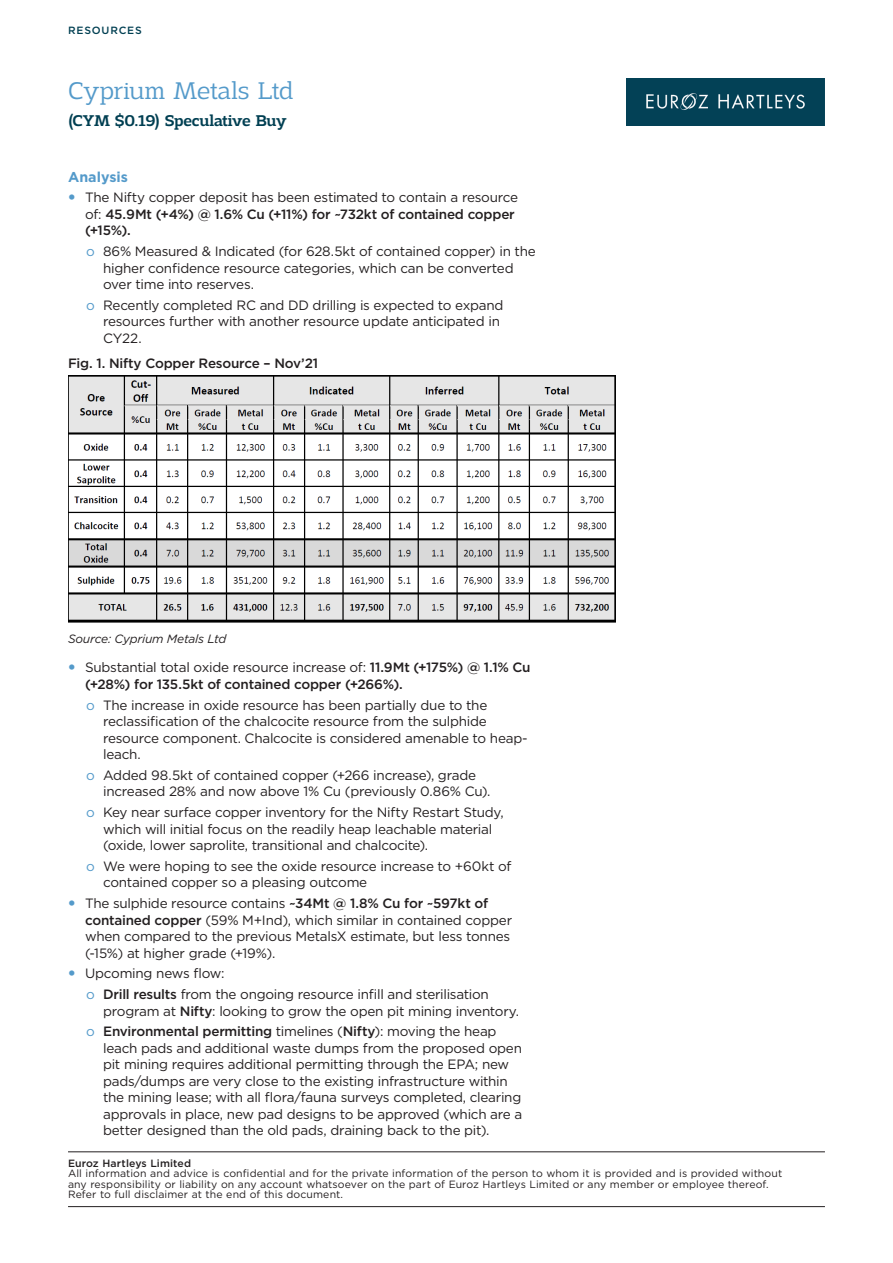
<style>
.page{position:relative;width:893px;height:1263px;background:#fff}
.page>*{position:absolute;margin:0;border:0;box-sizing:border-box;transform-origin:0 0}
.t1{font:300 25.5px "Adria Slab";color:#549aca}
.t2{font:500 16.5px "Adria Slab";letter-spacing:-.02em;color:#013f52}
.t3{font:700 14.25px "Gotham";letter-spacing:.005em;color:#549aca}
.t4{font:13.5px/16.5px "Gotham";letter-spacing:-.02em;color:#231f20}
.t5{font:500 13.5px/16.5px "Gotham";letter-spacing:-.015em;color:#231f20}
.t6{font:italic 12px "Gotham";letter-spacing:-.02em;color:#231f20}
.t7{font:10.5px/10.5px "Gotham";letter-spacing:.01em;color:#231f20}
.t8{font:500 10.5px "Gotham";letter-spacing:.01em;color:#231f20}
.t9{font:500 10.5px "Gotham";letter-spacing:.08em;color:#013f52}
.s1{font-weight:500}
.s2{color:#549aca}
.s3{font-weight:400}
</style>
<div class="page">
<img style="left:627px;top:78px;width:198px;height:48px">
<hr style="left:68px;top:1151px;width:757px;height:1px;background:#231f20">
<hr style="left:68px;top:1206px;width:757px;height:1px;background:#231f20">
<img style="left:68px;top:375px;width:548px;height:247px">
<p class="t9" style="left:68px;top:23px;width:75px">RESOURCES</p>
<h1 class="t1" style="left:68px;top:76px;width:227px">Cyprium Metals Ltd</h1>
<p class="t2" style="left:68px;top:111px;width:220px">(CYM $0.19) Speculative Buy</p>
<p class="t3" style="left:68px;top:167px;width:62px">Analysis</p>
<p class="t4" style="left:85px;top:189px;width:435px">The Nifty copper deposit has been estimated to contain a resource of: <span class="s1">45.9Mt (+4%) @ 1.6% Cu (+11%) for ~732kt of contained copper (+15%).</span></p>
<p class="t4" style="left:103px;top:243px;width:434px;text-indent:-17px"><span class="s2">o</span> 86% Measured &amp; Indicated (for 628.5kt of contained copper) in the higher confidence resource categories, which can be converted over time into reserves.</p>
<p class="t4" style="left:103px;top:296px;width:402px;text-indent:-17px"><span class="s2">o</span> Recently completed RC and DD drilling is expected to expand resources further with another resource update anticipated in<br>CY22.</p>
<p class="t5" style="left:68px;top:355px;width:252px">Fig. 1. Nifty Copper Resource – Nov’21</p>
<p class="t6" style="left:68px;top:631px;width:160px">Source: Cyprium Metals Ltd</p>
<p class="t5" style="left:85px;top:659px;width:447px"><span class="s3">Substantial total oxide resource increase of:</span> 11.9Mt (+175%) @ 1.1% Cu (+28%) for 135.5kt of contained copper (+266%).</p>
<p class="t4" style="left:103px;top:696px;width:426px;text-indent:-17px"><span class="s2">o</span> The increase in oxide resource has been partially due to the reclassification of the chalcocite resource from the sulphide resource component. Chalcocite is considered amenable to heap&shy;leach.</p>
<p class="t4" style="left:103px;top:766px;width:389px;text-indent:-17px"><span class="s2">o</span> Added 98.5kt of contained copper (+266 increase), grade increased 28% and now above 1% Cu (previously 0.86% Cu).</p>
<p class="t4" style="left:103px;top:804px;width:402px;text-indent:-17px"><span class="s2">o</span> Key near surface copper inventory for the Nifty Restart Study, which will initial focus on the readily heap leachable material (oxide, lower saprolite, transitional and chalcocite).</p>
<p class="t4" style="left:103px;top:857px;width:410px;text-indent:-17px"><span class="s2">o</span> We were hoping to see the oxide resource increase to +60kt of contained copper so a pleasing outcome</p>
<p class="t4" style="left:85px;top:895px;width:429px">The sulphide resource contains <span class="s1">~34Mt @ 1.8% Cu for ~597kt of contained copper</span> (59% M+Ind), which similar in contained copper when compared to the previous MetalsX estimate, but less tonnes (-15%) at higher grade (+19%).</p>
<p class="t4" style="left:85px;top:963px;width:405px;line-height:20.7px">Upcoming news flow:<br><span class="s2">o</span> <span class="s1">Drill results</span> from the ongoing resource infill and sterilisation</p>
<p class="t4" style="left:86px;top:1000px;width:435px;line-height:20.7px;text-indent:17px">program at <span class="s1">Nifty</span>: looking to grow the open pit mining inventory. <span class="s2">o</span> <span class="s1">Environmental permitting</span> timelines (<span class="s1">Nifty</span>): moving the heap</p>
<p class="t4" style="left:103px;top:1039px;width:421px">leach pads and additional waste dumps from the proposed open pit mining requires additional permitting through the EPA; new pads/dumps are very close to the existing infrastructure within the mining lease; with all flora/fauna surveys completed, clearing approvals in place, new pad designs to be approved (which are a better designed than the old pads, draining back to the pit).</p>
<p class="t8" style="left:68px;top:1156px;width:125px">Euroz Hartleys Limited</p>
<p class="t7" style="left:68px;top:1168px;width:716px">All information and advice is confidential and for the private information of the person to whom it is provided and is provided without any responsibility or liability on any account whatsoever on the part of Euroz Hartleys Limited or any member or employee thereof.<br>Refer to full disclaimer at the end of this document.</p>
</div>
